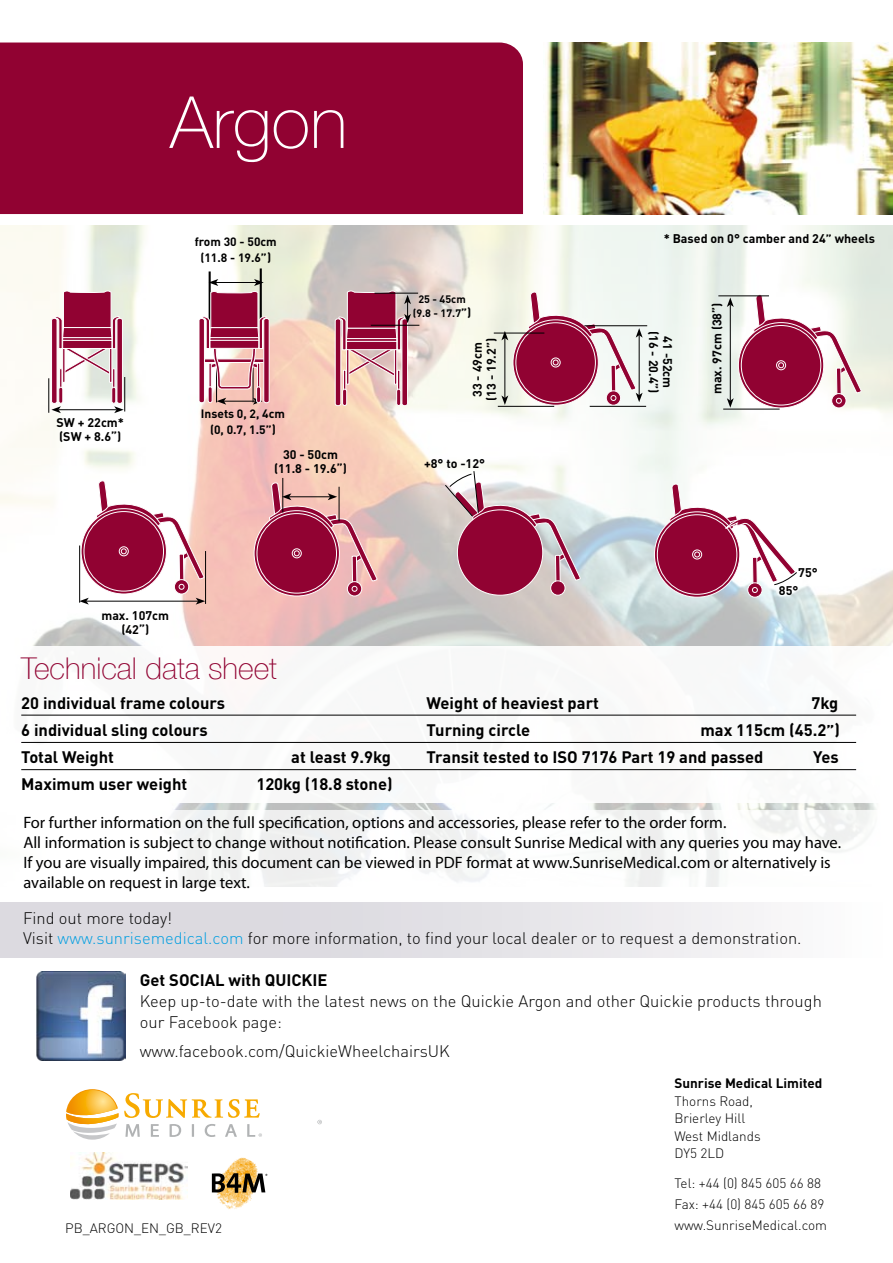
<style>
.page{position:relative;width:893px;height:1263px;background:#fff}
.page>*{position:absolute;margin:0;border:0;box-sizing:border-box;transform-origin:0 0}
.t1{font:100 72px "Helvetica Neue LT Com";color:#fff}
.t2{font:100 30px "Helvetica Neue LT Com";color:#910232}
.t3{font:16.5px/19.8px "Myriad Pro";color:#000}
.t4{font:300 16.5px/21px "DINOT";color:#000}
.t5{font:700 16.5px/27px "DINOT";color:#000}
.t6{font:300 13.5px/17.5px "DINOT";color:#000}
.t7{font:700 13.5px "DINOT";color:#000}
.t8{font:700 12.45px/14.2px "DINOT";color:#000}
.t9{font:700 12px/16.6px "DINOT";color:#000}
.t10{font:700 10.65px/14.2px "DINOT";color:#000;text-align:center}
.s1{color:#009ee0}
</style>
<div class="page">
<svg style="left:317px;top:1120px;width:5px;height:4px"></svg>
<img style="left:0;top:225px;width:893px;height:585px">
<div style="left:0;top:43px;width:523px;height:171px;background:#910232"></div>
<img style="left:545px;top:43px;width:348px;height:171px">
<img style="left:71px;top:1152px;width:117px;height:47px">
<img style="left:211px;top:1157px;width:47px;height:52px">
<svg style="left:212px;top:1173px;width:55px;height:20px"></svg>
<svg style="left:66px;top:1089px;width:196px;height:51px"></svg>
<div style="left:0;top:810px;width:893px;height:85px;background:linear-gradient(to right,#fafafa,#f9faf9)"></div>
<div style="left:0;top:646px;width:893px;height:157px;background:#fff"></div>
<hr style="left:21px;top:715px;width:835px;height:1px;background:#000">
<hr style="left:21px;top:769px;width:835px;height:1px;background:#000">
<hr style="left:21px;top:742px;width:835px;height:1px;background:#000">
<svg style="left:81px;top:509px;width:85px;height:85px"></svg>
<div style="left:84px;top:512px;width:80px;height:79px;background:#910232;border-radius:50%"></div>
<svg style="left:174px;top:580px;width:15px;height:14px"></svg>
<div style="left:174px;top:579px;width:15px;height:15px;border:1px solid #fff;border-radius:50%"></div>
<svg style="left:96px;top:480px;width:109px;height:110px"></svg>
<hr style="left:205px;top:551px;width:1px;height:53px;background:#000">
<hr style="left:86px;top:601px;width:112px;height:1px;background:#000">
<svg style="left:79px;top:598px;width:10px;height:7px"></svg>
<svg style="left:196px;top:598px;width:9px;height:7px"></svg>
<hr style="left:79px;top:545px;width:1px;height:58px;background:#000">
<svg style="left:654px;top:512px;width:86px;height:85px"></svg>
<div style="left:657px;top:515px;width:80px;height:79px;background:#910232;border-radius:50%"></div>
<svg style="left:748px;top:583px;width:14px;height:14px"></svg>
<div style="left:747px;top:582px;width:15px;height:16px;border:1px solid #fff;border-radius:50%"></div>
<svg style="left:669px;top:483px;width:128px;height:110px"></svg>
<svg style="left:254px;top:511px;width:85px;height:85px"></svg>
<div style="left:257px;top:514px;width:79px;height:79px;background:#910232;border-radius:50%"></div>
<svg style="left:347px;top:582px;width:15px;height:14px"></svg>
<div style="left:347px;top:581px;width:15px;height:15px;border:1px solid #fff;border-radius:50%"></div>
<svg style="left:269px;top:482px;width:109px;height:110px"></svg>
<hr style="left:282px;top:478px;width:1px;height:34px;background:#000">
<div style="left:551px;top:581px;width:14px;height:14px;background:#910232;border-radius:50%"></div>
<div style="left:550px;top:580px;width:15px;height:16px;border:1px solid #fff;border-radius:50%"></div>
<svg style="left:444px;top:470px;width:137px;height:117px"></svg>
<div style="left:457px;top:510px;width:86px;height:85px;background:#910232;border-radius:50%"></div>
<svg style="left:51px;top:291px;width:73px;height:122px"></svg>
<div style="left:62px;top:340px;width:50px;height:9px;background:#910232;border:1px solid #fff"></div>
<hr style="left:124px;top:377px;width:1px;height:34px;background:#000">
<hr style="left:48px;top:378px;width:1px;height:35px;background:#000">
<svg style="left:738px;top:323px;width:86px;height:85px"></svg>
<div style="left:741px;top:325px;width:80px;height:80px;background:#910232;border-radius:50%"></div>
<div style="left:832px;top:394px;width:14px;height:14px;background:#910232;border-radius:50%"></div>
<div style="left:831px;top:393px;width:15px;height:15px;border:1px solid #fff;border-radius:50%"></div>
<svg style="left:753px;top:294px;width:109px;height:110px"></svg>
<hr style="left:718px;top:295px;width:51px;height:1px;background:#000">
<hr style="left:730px;top:305px;width:1px;height:96px;background:#000">
<svg style="left:727px;top:398px;width:7px;height:10px"></svg>
<svg style="left:727px;top:297px;width:7px;height:10px"></svg>
<hr style="left:723px;top:409px;width:57px;height:1px;background:#000">
<hr style="left:374px;top:293px;width:44px;height:1px;background:#000">
<svg style="left:334px;top:291px;width:77px;height:115px;background:#c27a89"></svg>
<hr style="left:371px;top:325px;width:48px;height:1px;background:#000">
<svg style="left:513px;top:320px;width:85px;height:85px"></svg>
<div style="left:516px;top:323px;width:79px;height:79px;background:#910232;border-radius:50%"></div>
<svg style="left:606px;top:391px;width:15px;height:14px"></svg>
<div style="left:606px;top:390px;width:15px;height:16px;border:1px solid #fff;border-radius:50%"></div>
<hr style="left:494px;top:333px;width:50px;height:1px;background:#000">
<hr style="left:504px;top:338px;width:1px;height:60px;background:#000">
<svg style="left:501px;top:395px;width:7px;height:10px"></svg>
<svg style="left:501px;top:331px;width:7px;height:9px"></svg>
<hr style="left:498px;top:406px;width:56px;height:1px;background:#000">
<hr style="left:584px;top:325px;width:63px;height:1px;background:#000">
<svg style="left:528px;top:291px;width:115px;height:111px"></svg>
<hr style="left:590px;top:406px;width:56px;height:1px;background:#000">
<hr style="left:260px;top:268px;width:2px;height:77px;background:#000">
<hr style="left:209px;top:271px;width:2px;height:77px;background:#000">
<svg style="left:198px;top:279px;width:72px;height:126px"></svg>
<div style="left:210px;top:340px;width:49px;height:9px;background:#910232;border:1px solid #fff"></div>
<img style="left:36px;top:971px;width:90px;height:89px">
<div style="left:0;top:902px;width:889px;height:55px;background:linear-gradient(to right,#d4d2d9,#f8f8f9)"></div>
<p class="t8" style="left:57px;top:415px;width:69px">SW + 22cm* (SW + 8.6</p>
<p class="t8" style="left:111px;top:421px;width:8px">„</p>
<p class="t8" style="left:117px;top:429px;width:6px">)</p>
<h1 class="t1" style="left:170px;top:80px;width:179px">Argon</h1>
<p class="t9" style="left:200px;top:233px;width:78px;text-indent:-6px">from 30 - 50cm (11.8 - 19.6</p>
<p class="t8" style="left:261px;top:243px;width:8px">„</p>
<p class="t8" style="left:267px;top:250px;width:6px">)</p>
<p class="t9" style="left:210px;top:404px;width:77px;text-indent:-9px">Insets 0, 2, 4cm (0, 0.7, 1.5</p>
<p class="t8" style="left:266px;top:415px;width:8px">„</p>
<p class="t8" style="left:272px;top:422px;width:6px">)</p>
<p class="t8" style="left:664px;top:231px;width:163px">* Based on 0° camber and 24</p>
<p class="t8" style="left:826px;top:224px;width:8px">„</p>
<p class="t8" style="left:835px;top:231px;width:42px">wheels</p>
<p class="t10" style="left:413px;top:292px;width:54px">25 - 45cm (9.8 - 17.7</p>
<p class="t8" style="left:461px;top:298px;width:8px">„</p>
<p class="t8" style="left:467px;top:305px;width:6px">)</p>
<p class="t8" style="left:484px;top:342px;width:6px;rotate:-90deg">)</p>
<p class="t8" style="left:661px;top:331px;width:54px;rotate:90deg">(16 - 20.4</p>
<p class="t8" style="left:675px;top:336px;width:54px;rotate:90deg">41 -52cm</p>
<p class="t8" style="left:668px;top:383px;width:8px;rotate:90deg">„</p>
<p class="t8" style="left:661px;top:389px;width:6px;rotate:90deg">)</p>
<p class="t8" style="left:470px;top:401px;width:60px;text-align:center;rotate:-90deg">33 - 49cm (13 - 19.2</p>
<p class="t8" style="left:476px;top:348px;width:8px;rotate:-90deg">„</p>
<p class="t8" style="left:709px;top:307px;width:6px;rotate:-90deg">)</p>
<p class="t8" style="left:702px;top:313px;width:8px;rotate:-90deg">„</p>
<p class="t8" style="left:709px;top:394px;width:83px;rotate:-90deg">max. 97cm (38</p>
<p class="t8" style="left:274px;top:447px;width:65px;text-align:right">30 - 50cm (11.8 - 19.6</p>
<p class="t8" style="left:337px;top:453px;width:8px">„</p>
<p class="t8" style="left:343px;top:461px;width:6px">)</p>
<p class="t8" style="left:424px;top:456px;width:63px">+8° to -12°</p>
<p class="t8" style="left:779px;top:563px;width:40px;line-height:17.5px;text-indent:19px">75°<br>85°</p>
<p class="t8" style="left:121px;top:608px;width:49px;text-indent:-20px">max. 107cm (42</p>
<p class="t8" style="left:139px;top:614px;width:8px">„</p>
<p class="t8" style="left:145px;top:622px;width:6px">)</p>
<h2 class="t2" style="left:21px;top:650px;width:257px">Technical data sheet</h2>
<p class="t5" style="left:21px;top:688px;width:205px">20 individual frame colours<br>6 individual sling colours<br>Total Weight</p>
<p class="t5" style="left:291px;top:742px;width:101px">at least 9.9kg</p>
<p class="t5" style="left:21px;top:769px;width:168px">Maximum user weight</p>
<p class="t5" style="left:256px;top:769px;width:138px">120kg (18.8 stone)</p>
<p class="t5" style="left:427px;top:688px;width:174px">Weight of heaviest part</p>
<p class="t5" style="left:811px;top:688px;width:28px">7kg</p>
<p class="t5" style="left:427px;top:715px;width:105px">Turning circle</p>
<p class="t5" style="left:700px;top:715px;width:127px">max 115cm (45.2</p>
<p class="t5" style="left:826px;top:706px;width:10px">„</p>
<p class="t5" style="left:834px;top:715px;width:7px">)</p>
<p class="t5" style="left:427px;top:742px;width:338px">Transit tested to ISO 7176 Part 19 and passed</p>
<p class="t5" style="left:813px;top:742px;width:27px">Yes</p>
<p class="t3" style="left:23px;top:812px;width:819px">For further information on the full specification, options and accessories, please refer to the order form.<br>All information is subject to change without notification. Please consult Sunrise Medical with any queries you may have.<br>If you are visually impaired, this document can be viewed in PDF format at www.SunriseMedical.com or alternatively is available on request in large text.</p>
<p class="t4" style="left:23px;top:908px;width:780px;line-height:19.8px">Find out more today!<br>Visit <span class="s1">www.sunrisemedical.com</span> for more information, to find your local dealer or to request a demonstration.</p>
<p class="t5" style="left:140px;top:966px;width:189px">Get SOCIAL with QUICKIE</p>
<p class="t4" style="left:140px;top:991px;width:683px">Keep up-to-date with the latest news on the Quickie Argon and other Quickie products through our Facebook page:</p>
<p class="t4" style="left:140px;top:1040px;width:312px">www.facebook.com/QuickieWheelchairsUK</p>
<p class="t7" style="left:674px;top:1074px;width:150px">Sunrise Medical Limited</p>
<p class="t6" style="left:674px;top:1092px;width:88px">Thorns Road,<br>Brierley Hill<br>West Midlands<br>DY5 2LD</p>
<p class="t6" style="left:674px;top:1172px;width:151px;line-height:21px">Tel: +44 (0) 845 605 66 88<br>Fax: +44 (0) 845 605 66 89</p>
<p class="t6" style="left:65px;top:1219px;width:158px">PB_ARGON_EN_GB_REV2</p>
<p class="t6" style="left:674px;top:1216px;width:154px">www.SunriseMedical.com</p>
</div>
